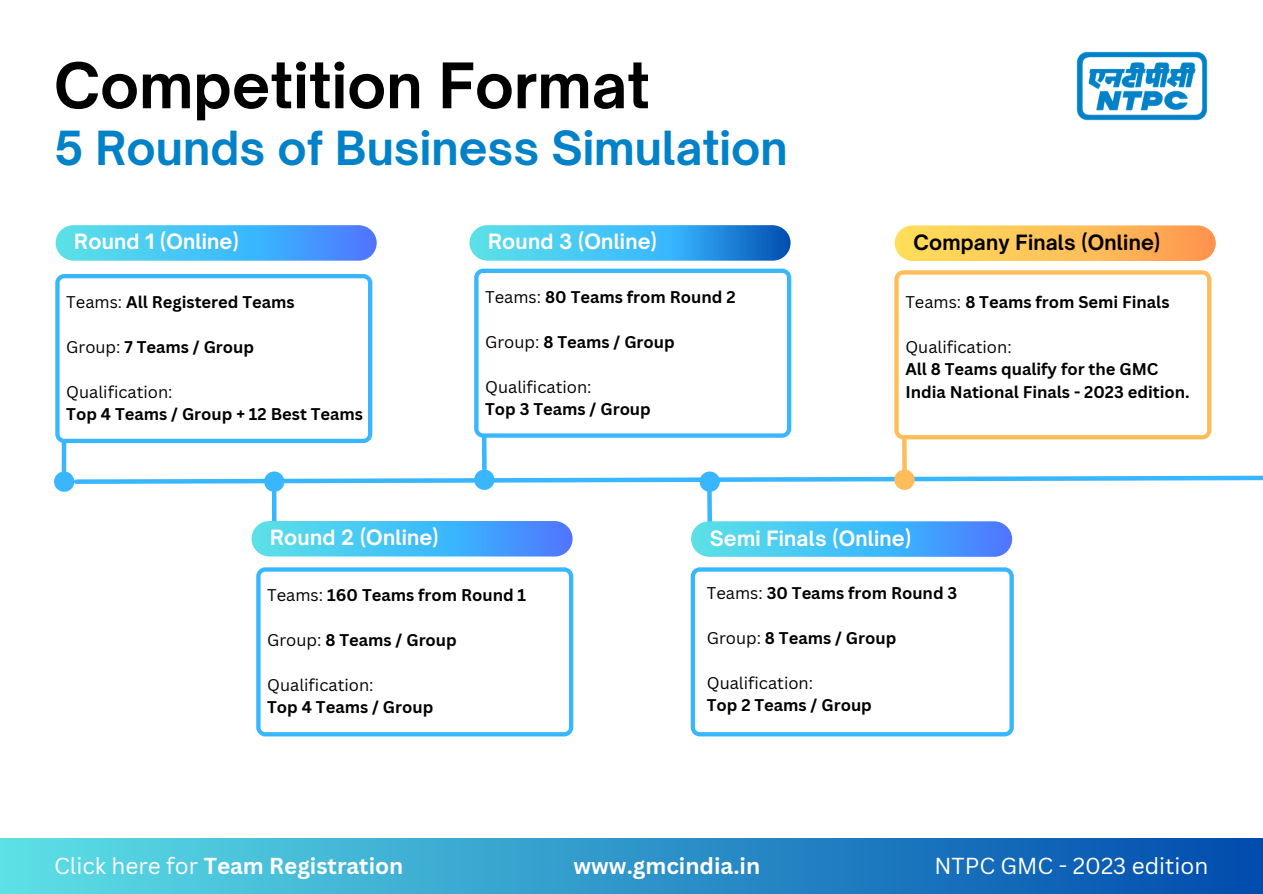
<style>
.page{position:relative;width:1263px;height:894px;background:#fff}
.page>*{position:absolute;margin:0;border:0;box-sizing:border-box;transform-origin:0 0}
.t1{font:700 60px "Open Sauce One";color:#000}
.t2{font:700 45px "Open Sauce One";color:#0182c8}
.t3{font:700 22.5px "Canva Sans";color:#fff}
.t4{font:22.5px "Canva Sans";color:#fff}
.t5{font:700 20.1px "Open Sauce One";letter-spacing:.01em;color:#fff}
.t6{font:700 20.1px "Open Sauce One";letter-spacing:.01em;color:#000}
.t7{font:700 16.5px "Canva Sans";color:#000}
.t8{font:16.5px "Canva Sans";color:#000}
.s1{font-weight:400}
</style>
<div class="page">
<img style="left:1076px;top:51px;width:132px;height:70px">
<div style="left:0;top:838px;width:1262px;height:55px;background:linear-gradient(to right,#5de0e6,#014bad)"></div>
<svg style="left:54px;top:469px;width:1209px;height:22px"></svg>
<hr style="left:62px;top:437px;width:4px;height:40px;background:#38b6ff">
<div style="left:272px;top:487px;width:5px;height:39px;background:#38b6ff"></div>
<svg style="left:55px;top:274px;width:317px;height:169px"></svg>
<div style="left:482px;top:432px;width:5px;height:39px;background:#38b6ff"></div>
<svg style="left:474px;top:268px;width:317px;height:169px"></svg>
<div style="left:902px;top:434px;width:5px;height:39px;background:#ffbd59"></div>
<svg style="left:894px;top:270px;width:317px;height:169px"></svg>
<svg style="left:256px;top:567px;width:317px;height:169px"></svg>
<svg style="left:691px;top:567px;width:323px;height:169px"></svg>
<div style="left:707px;top:481px;width:5px;height:50px;background:#38b6ff"></div>
<svg style="left:55px;top:225px;width:322px;height:35px;background:#4db9f7"></svg>
<svg style="left:251px;top:521px;width:322px;height:35px;background:#4cb9f7"></svg>
<svg style="left:469px;top:225px;width:322px;height:35px;background:#3fb2e9"></svg>
<svg style="left:894px;top:225px;width:322px;height:36px;background:#ffc25d"></svg>
<svg style="left:691px;top:521px;width:321px;height:35px;background:#4db9f7"></svg>
<p class="t1" style="left:54px;top:48px;width:597px">Competition Format</p>
<p class="t2" style="left:54px;top:120px;width:735px">5 Rounds of Business Simulation</p>
<p class="t5" style="left:74px;top:229px;width:166px">Round 1 (Online)</p>
<p class="t5" style="left:488px;top:229px;width:170px">Round 3 (Online)</p>
<p class="t6" style="left:913px;top:229px;width:248px">Company Finals (Online)</p>
<p class="t7" style="left:66px;top:290px;width:230px"><span class="s1">Teams:</span> All Registered Teams</p>
<p class="t7" style="left:66px;top:335px;width:189px"><span class="s1">Group:</span> 7 Teams / Group</p>
<p class="t8" style="left:66px;top:380px;width:108px">Qualification:</p>
<p class="t7" style="left:66px;top:402px;width:298px">Top 4 Teams / Group + 12 Best Teams</p>
<p class="t7" style="left:485px;top:285px;width:252px"><span class="s1">Teams:</span> 80 Teams from Round 2</p>
<p class="t7" style="left:485px;top:330px;width:191px"><span class="s1">Group:</span> 8 Teams / Group</p>
<p class="t8" style="left:485px;top:375px;width:108px">Qualification:</p>
<p class="t7" style="left:485px;top:397px;width:167px">Top 3 Teams / Group</p>
<p class="t7" style="left:905px;top:290px;width:266px"><span class="s1">Teams:</span> 8 Teams from Semi Finals</p>
<p class="t8" style="left:905px;top:335px;width:108px">Qualification:</p>
<p class="t7" style="left:905px;top:357px;width:255px">All 8 Teams qualify for the GMC</p>
<p class="t7" style="left:905px;top:380px;width:286px">India National Finals - 2023 edition.</p>
<p class="t5" style="left:270px;top:525px;width:170px">Round 2 (Online)</p>
<p class="t5" style="left:710px;top:525px;width:203px">Semi Finals (Online)</p>
<p class="t7" style="left:267px;top:583px;width:261px"><span class="s1">Teams:</span> 160 Teams from Round 1</p>
<p class="t7" style="left:267px;top:628px;width:191px"><span class="s1">Group:</span> 8 Teams / Group</p>
<p class="t8" style="left:267px;top:673px;width:108px">Qualification:</p>
<p class="t7" style="left:267px;top:695px;width:168px">Top 4 Teams / Group</p>
<p class="t7" style="left:707px;top:580px;width:252px"><span class="s1">Teams:</span> 30 Teams from Round 3</p>
<p class="t7" style="left:707px;top:625px;width:191px"><span class="s1">Group:</span> 8 Teams / Group</p>
<p class="t8" style="left:707px;top:670px;width:108px">Qualification:</p>
<p class="t7" style="left:707px;top:693px;width:167px">Top 2 Teams / Group</p>
<p class="t3" style="left:54px;top:849px;width:351px"><span class="s1">Click here for</span> Team Registration</p>
<p class="t3" style="left:574px;top:849px;width:188px">www.gmcindia.in</p>
<p class="t4" style="left:934px;top:849px;width:275px">NTPC GMC - 2023 edition</p>
</div>
